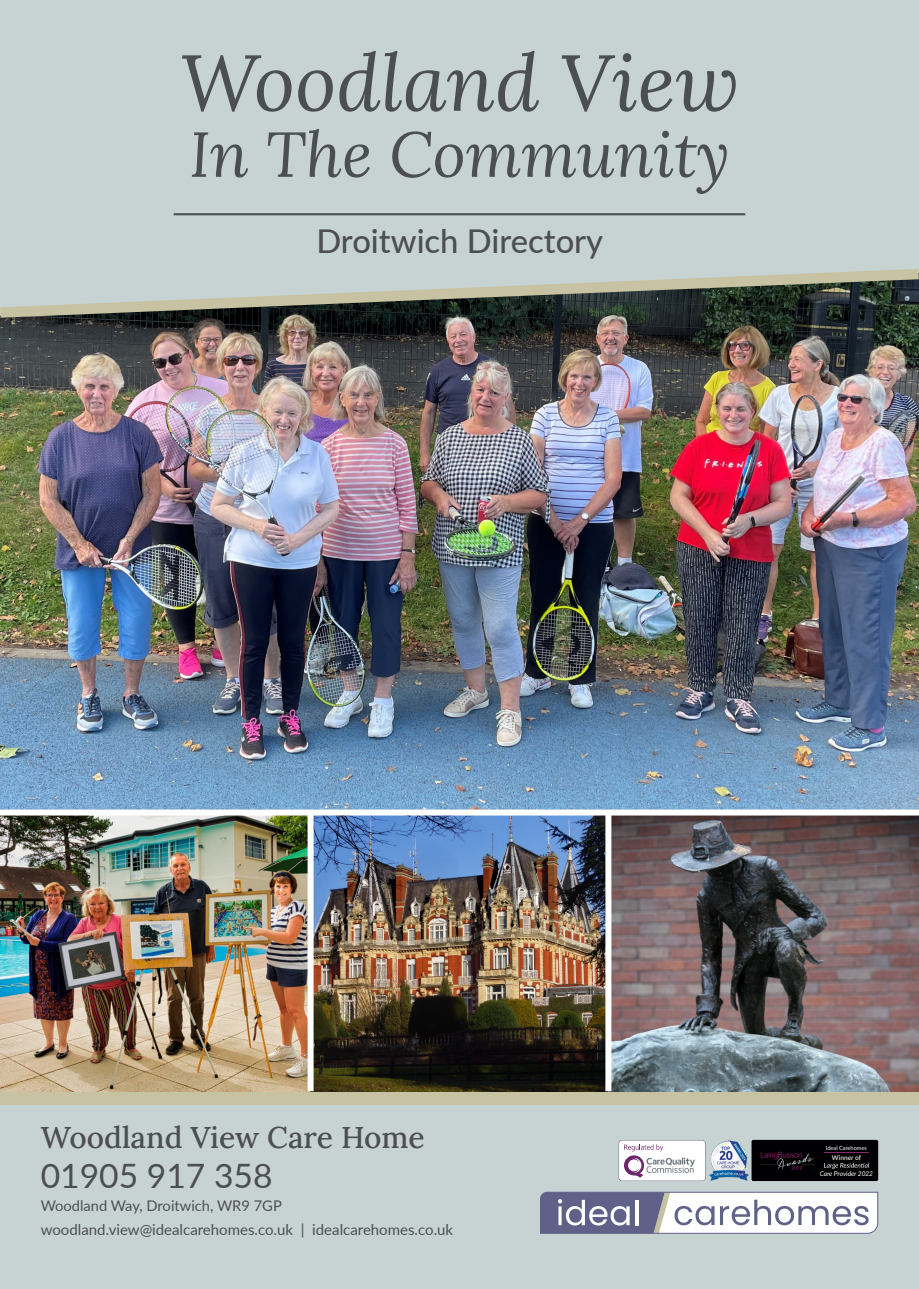
<style>
.page{position:relative;width:919px;height:1289px;background:#fff}
.page>*{position:absolute;margin:0;border:0;box-sizing:border-box;transform-origin:0 0}
.t1{font:italic 79.2px "Lora";color:#4c4f50}
.t2{font:italic 63.45px "Lora";color:#4c4f50}
.t3{font:33.6px "Lato";color:#4c4f50}
.t4{font:500 32.7px "Lato";color:#4c4f50}
.t5{font:500 30px "Lora";color:#4c4f50}
.t6{font:15px "Lato";color:#4c4f50}
.t7{font:14.7px "Lato";color:#4c4f50}
.t8{font:italic 6.6px "Lato";color:#fff}
.t9{font:500 6.6px "Lato";color:#fff}
.t10{font:5.55px "Lato";color:#fff}
</style>
<div class="page">
<div style="left:0;top:1091px;width:918px;height:197px;background:#c7d3d3"></div>
<div style="left:751px;top:1139px;width:127px;height:41px;background:#000002;border-radius:2px"></div>
<svg style="left:823px;top:1162px;width:46px;height:6px"></svg>
<hr style="left:823px;top:1152px;width:45px;height:1px;background:#822b64">
<img style="left:760px;top:1151px;width:54px;height:19px">
<img style="left:705px;top:1139px;width:49px;height:42px">
<svg style="left:618px;top:1140px;width:87px;height:41px;background:#e5e1e6"></svg>
<img style="left:0;top:318px;width:918px;height:491px">
<div style="left:0;top:1087px;width:918px;height:17px;background:#c6c2a2"></div>
<div style="left:0;top:0;width:918px;height:269px;background:#c7d3d3"></div>
<svg style="left:0;top:269px;width:918px;height:49px;background:#838b83"></svg>
<hr style="left:174px;top:213px;width:571px;height:2px;background:#4c4f50">
<svg style="left:540px;top:1191px;width:338px;height:42px;background:#bbbbcb"></svg>
<img style="left:0;top:815px;width:918px;height:276px">
<div style="left:605px;top:812px;width:6px;height:279px;background:#fff"></div>
<div style="left:307px;top:812px;width:6px;height:279px;background:#fff"></div>
<p class="t1" style="left:180px;top:28px;width:560px">Woodland View</p>
<p class="t2" style="left:189px;top:110px;width:542px">In The Community</p>
<p class="t4" style="left:316px;top:218px;width:288px">Droitwich Directory</p>
<p class="t5" style="left:41px;top:1114px;width:385px">Woodland View Care Home</p>
<p class="t3" style="left:41px;top:1151px;width:233px">01905 917 358</p>
<p class="t7" style="left:41px;top:1195px;width:242px">Woodland Way, Droitwich, WR9 7GP</p>
<p class="t6" style="left:41px;top:1218px;width:414px">woodland.view@idealcarehomes.co.uk | idealcarehomes.co.uk</p>
<p class="t10" style="left:825px;top:1143px;width:42px">Ideal Carehomes</p>
<p class="t8" style="left:819px;top:1168px;width:55px">Care Provider 2022</p>
<p class="t9" style="left:831px;top:1152px;width:31px">Winner of</p>
</div>
